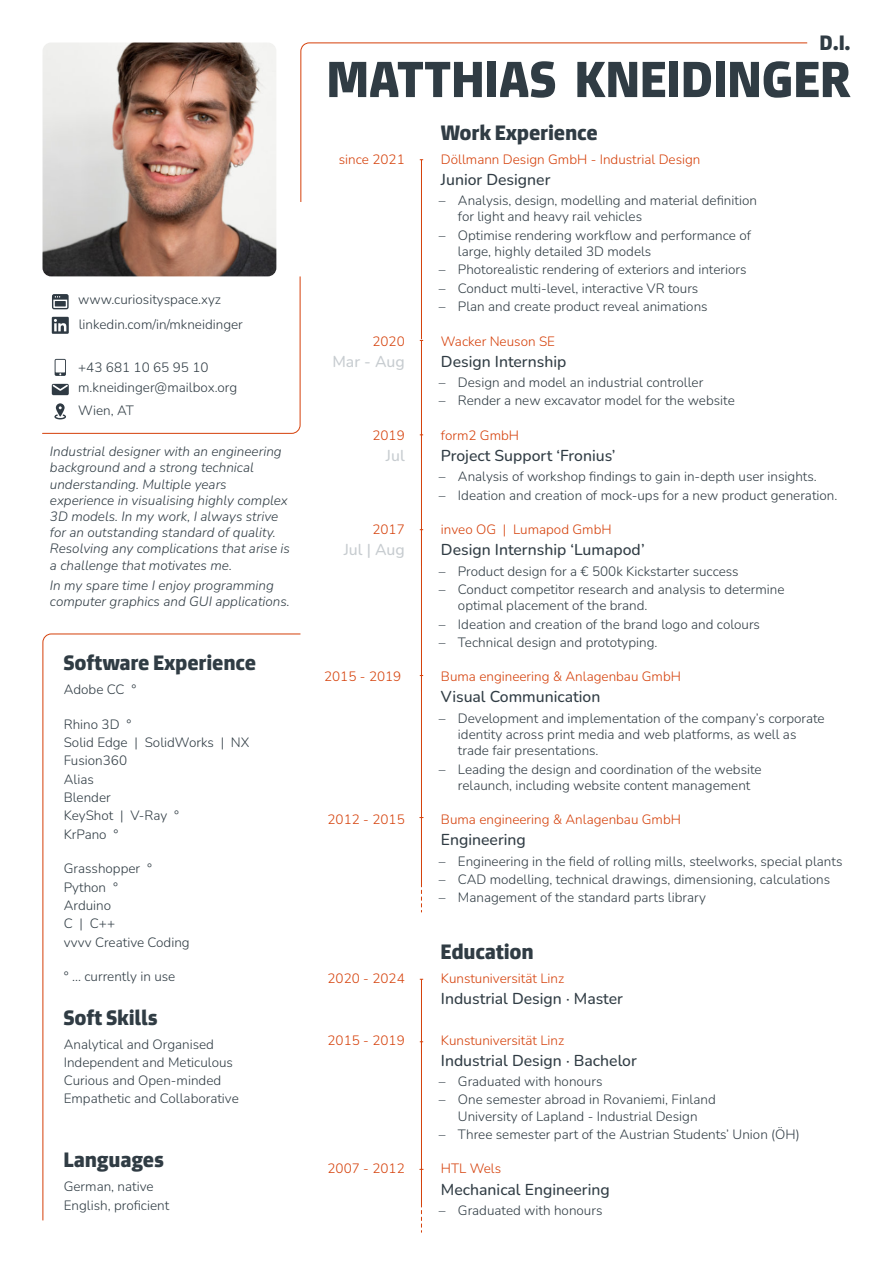
<style>
.page{position:relative;width:893px;height:1263px;background:#fff}
.page>*{position:absolute;margin:0;border:0;box-sizing:border-box;transform-origin:0 0}
.t1{font:900 51px "Expose Variable";letter-spacing:.02em;color:#303c44}
.t2{font:900 21px "Expose Variable";letter-spacing:.02em;color:#303c44}
.t3{font:500 15.75px "Nunito";color:#303c44}
.t4{font:500 15.75px "Nunito";color:#c7ccd0}
.t5{font:300 13.5px "Nunito";color:#303c44}
.t6{font:italic 300 13.5px "Nunito";color:#303c44}
.t7{font:300 13.5px "Nunito";color:#d5400a}
</style>
<div class="page">
<hr style="left:421px;top:435px;width:1px;height:131px;background:#d5400a">
<hr style="left:421px;top:340px;width:1px;height:118px;background:#d5400a">
<hr style="left:421px;top:160px;width:1px;height:179px;background:#d5400a">
<hr style="left:421px;top:530px;width:1px;height:161px;background:#d5400a">
<hr style="left:421px;top:675px;width:1px;height:173px;background:#d5400a">
<hr style="left:421px;top:817px;width:1px;height:69px;background:#d5400a">
<svg style="left:421px;top:886px;width:1px;height:26px"></svg>
<hr style="left:421px;top:979px;width:1px;height:75px;background:#d5400a">
<hr style="left:421px;top:1042px;width:1px;height:140px;background:#d5400a">
<hr style="left:421px;top:1169px;width:1px;height:36px;background:#d5400a">
<svg style="left:421px;top:1205px;width:1px;height:27px"></svg>
<svg style="left:42px;top:633px;width:259px;height:588px"></svg>
<svg style="left:300px;top:42px;width:508px;height:160px"></svg>
<img style="left:43px;top:43px;width:233px;height:233px;border-radius:9px">
<svg style="left:42px;top:276px;width:259px;height:158px"></svg>
<p class="t5" style="left:78px;top:290px;width:144px">www.curiosityspace.xyz</p>
<p class="t5" style="left:79px;top:315px;width:166px">linkedin.com/in/mkneidinger</p>
<p class="t5" style="left:78px;top:359px;width:132px">+43 681 10 65 95 10</p>
<p class="t5" style="left:78px;top:378px;width:161px">m.kneidinger@mailbox.org</p>
<p class="t5" style="left:78px;top:402px;width:57px">Wien, AT</p>
<p class="t6" style="left:50px;top:442px;width:233px">Industrial designer with an engineering</p>
<p class="t6" style="left:50px;top:459px;width:205px">background and a strong technical</p>
<p class="t6" style="left:50px;top:475px;width:178px">understanding. Multiple years</p>
<p class="t6" style="left:50px;top:491px;width:239px">experience in visualising highly complex</p>
<p class="t6" style="left:50px;top:507px;width:230px">3D models. In my work, I always strive</p>
<p class="t6" style="left:50px;top:523px;width:227px">for an outstanding standard of quality.</p>
<p class="t6" style="left:50px;top:540px;width:242px">Resolving any complications that arise is</p>
<p class="t6" style="left:50px;top:556px;width:183px">a challenge that motivates me.</p>
<p class="t6" style="left:50px;top:576px;width:226px">In my spare time I enjoy programming</p>
<p class="t6" style="left:50px;top:592px;width:241px">computer graphics and GUI applications.</p>
<p class="t2" style="left:64px;top:649px;width:194px">Software Experience</p>
<p class="t5" style="left:64px;top:681px;width:74px">Adobe CC °</p>
<p class="t5" style="left:64px;top:715px;width:69px">Rhino 3D °</p>
<p class="t5" style="left:64px;top:733px;width:187px">Solid Edge | SolidWorks | NX</p>
<p class="t5" style="left:64px;top:752px;width:65px">Fusion360</p>
<p class="t5" style="left:64px;top:770px;width:32px">Alias</p>
<p class="t5" style="left:64px;top:788px;width:49px">Blender</p>
<p class="t5" style="left:64px;top:807px;width:117px">KeyShot | V-Ray °</p>
<p class="t5" style="left:64px;top:825px;width:56px">KrPano °</p>
<p class="t5" style="left:64px;top:860px;width:90px">Grasshopper °</p>
<p class="t5" style="left:64px;top:878px;width:56px">Python °</p>
<p class="t5" style="left:64px;top:896px;width:49px">Arduino</p>
<p class="t5" style="left:64px;top:915px;width:53px">C | C++</p>
<p class="t5" style="left:64px;top:933px;width:127px">vvvv Creative Coding</p>
<p class="t5" style="left:64px;top:967px;width:113px">° ... currently in use</p>
<p class="t2" style="left:64px;top:1004px;width:95px">Soft Skills</p>
<p class="t5" style="left:64px;top:1035px;width:152px">Analytical and Organised</p>
<p class="t5" style="left:64px;top:1053px;width:171px">Independent and Meticulous</p>
<p class="t5" style="left:64px;top:1071px;width:159px">Curious and Open-minded</p>
<p class="t5" style="left:64px;top:1090px;width:177px">Empathetic and Collaborative</p>
<p class="t2" style="left:64px;top:1146px;width:101px">Languages</p>
<p class="t5" style="left:64px;top:1178px;width:91px">German, native</p>
<p class="t5" style="left:64px;top:1196px;width:107px">English, proficient</p>
<p class="t2" style="left:820px;top:29px;width:32px">D.I.</p>
<p class="t1" style="left:327px;top:46px;width:525px">MATTHIAS KNEIDINGER</p>
<p class="t2" style="left:441px;top:119px;width:158px">Work Experience</p>
<p class="t7" style="left:339px;top:150px;width:67px">since 2021</p>
<p class="t7" style="left:441px;top:150px;width:261px">Döllmann Design GmbH - Industrial Design</p>
<p class="t3" style="left:441px;top:169px;width:111px">Junior Designer</p>
<p class="t5" style="left:439px;top:192px;width:320px">– Analysis, design, modelling and material definition</p>
<p class="t5" style="left:458px;top:208px;width:186px">for light and heavy rail vehicles</p>
<p class="t5" style="left:439px;top:226px;width:314px">– Optimise rendering workflow and performance of</p>
<p class="t5" style="left:458px;top:242px;width:195px">large, highly detailed 3D models</p>
<p class="t5" style="left:439px;top:261px;width:309px">– Photorealistic rendering of exteriors and interiors</p>
<p class="t5" style="left:439px;top:279px;width:261px">– Conduct multi-level, interactive VR tours</p>
<p class="t5" style="left:439px;top:297px;width:270px">– Plan and create product reveal animations</p>
<p class="t7" style="left:372px;top:332px;width:34px">2020</p>
<p class="t7" style="left:441px;top:332px;width:116px">Wacker Neuson SE</p>
<p class="t4" style="left:332px;top:351px;width:74px">Mar - Aug</p>
<p class="t3" style="left:441px;top:351px;width:127px">Design Internship</p>
<p class="t5" style="left:439px;top:373px;width:266px">– Design and model an industrial controller</p>
<p class="t5" style="left:439px;top:392px;width:297px">– Render a new excavator model for the website</p>
<p class="t7" style="left:372px;top:426px;width:34px">2019</p>
<p class="t7" style="left:441px;top:426px;width:80px">form2 GmbH</p>
<p class="t4" style="left:386px;top:445px;width:20px">Jul</p>
<p class="t3" style="left:441px;top:445px;width:176px">Project Support ‘Fronius’</p>
<p class="t5" style="left:439px;top:468px;width:380px">– Analysis of workshop findings to gain in-depth user insights.</p>
<p class="t5" style="left:439px;top:486px;width:400px">– Ideation and creation of mock-ups for a new product generation.</p>
<p class="t7" style="left:372px;top:520px;width:34px">2017</p>
<p class="t7" style="left:441px;top:520px;width:172px">inveo OG | Lumapod GmbH</p>
<p class="t4" style="left:344px;top:539px;width:63px">Jul | Aug</p>
<p class="t3" style="left:441px;top:539px;width:205px">Design Internship ‘Lumapod’</p>
<p class="t5" style="left:439px;top:562px;width:301px">– Product design for a € 500k Kickstarter success</p>
<p class="t5" style="left:439px;top:580px;width:347px">– Conduct competitor research and analysis to determine</p>
<p class="t5" style="left:458px;top:596px;width:191px">optimal placement of the brand.</p>
<p class="t5" style="left:439px;top:615px;width:323px">– Ideation and creation of the brand logo and colours</p>
<p class="t5" style="left:439px;top:633px;width:220px">– Technical design and prototyping.</p>
<p class="t7" style="left:324px;top:668px;width:79px">2015 - 2019</p>
<p class="t7" style="left:441px;top:668px;width:242px">Buma engineering &amp; Anlagenbau GmbH</p>
<p class="t3" style="left:441px;top:686px;width:161px">Visual Communication</p>
<p class="t5" style="left:439px;top:709px;width:387px">– Development and implementation of the company’s corporate</p>
<p class="t5" style="left:458px;top:725px;width:340px">identity across print media and web platforms, as well as</p>
<p class="t5" style="left:458px;top:742px;width:142px">trade fair presentations.</p>
<p class="t5" style="left:439px;top:760px;width:324px">– Leading the design and coordination of the website</p>
<p class="t5" style="left:458px;top:776px;width:294px">relaunch, including website content management</p>
<p class="t7" style="left:328px;top:811px;width:79px">2012 - 2015</p>
<p class="t7" style="left:441px;top:811px;width:242px">Buma engineering &amp; Anlagenbau GmbH</p>
<p class="t3" style="left:441px;top:829px;width:86px">Engineering</p>
<p class="t5" style="left:439px;top:852px;width:405px">– Engineering in the field of rolling mills, steelworks, special plants</p>
<p class="t5" style="left:439px;top:870px;width:393px">– CAD modelling, technical drawings, dimensioning, calculations</p>
<p class="t5" style="left:439px;top:889px;width:269px">– Management of the standard parts library</p>
<p class="t2" style="left:441px;top:938px;width:94px">Education</p>
<p class="t7" style="left:328px;top:970px;width:79px">2020 - 2024</p>
<p class="t7" style="left:441px;top:970px;width:125px">Kunstuniversität Linz</p>
<p class="t3" style="left:441px;top:988px;width:184px">Industrial Design · Master</p>
<p class="t7" style="left:328px;top:1031px;width:79px">2015 - 2019</p>
<p class="t7" style="left:441px;top:1031px;width:125px">Kunstuniversität Linz</p>
<p class="t3" style="left:441px;top:1050px;width:197px">Industrial Design · Bachelor</p>
<p class="t5" style="left:439px;top:1072px;width:165px">– Graduated with honours</p>
<p class="t5" style="left:439px;top:1091px;width:278px">– One semester abroad in Rovaniemi, Finland</p>
<p class="t5" style="left:458px;top:1107px;width:241px">University of Lapland - Industrial Design</p>
<p class="t5" style="left:439px;top:1125px;width:362px">– Three semester part of the Austrian Students’ Union (ÖH)</p>
<p class="t7" style="left:328px;top:1160px;width:79px">2007 - 2012</p>
<p class="t7" style="left:441px;top:1160px;width:62px">HTL Wels</p>
<p class="t3" style="left:441px;top:1178px;width:170px">Mechanical Engineering</p>
<p class="t5" style="left:439px;top:1201px;width:165px">– Graduated with honours</p>
</div>
